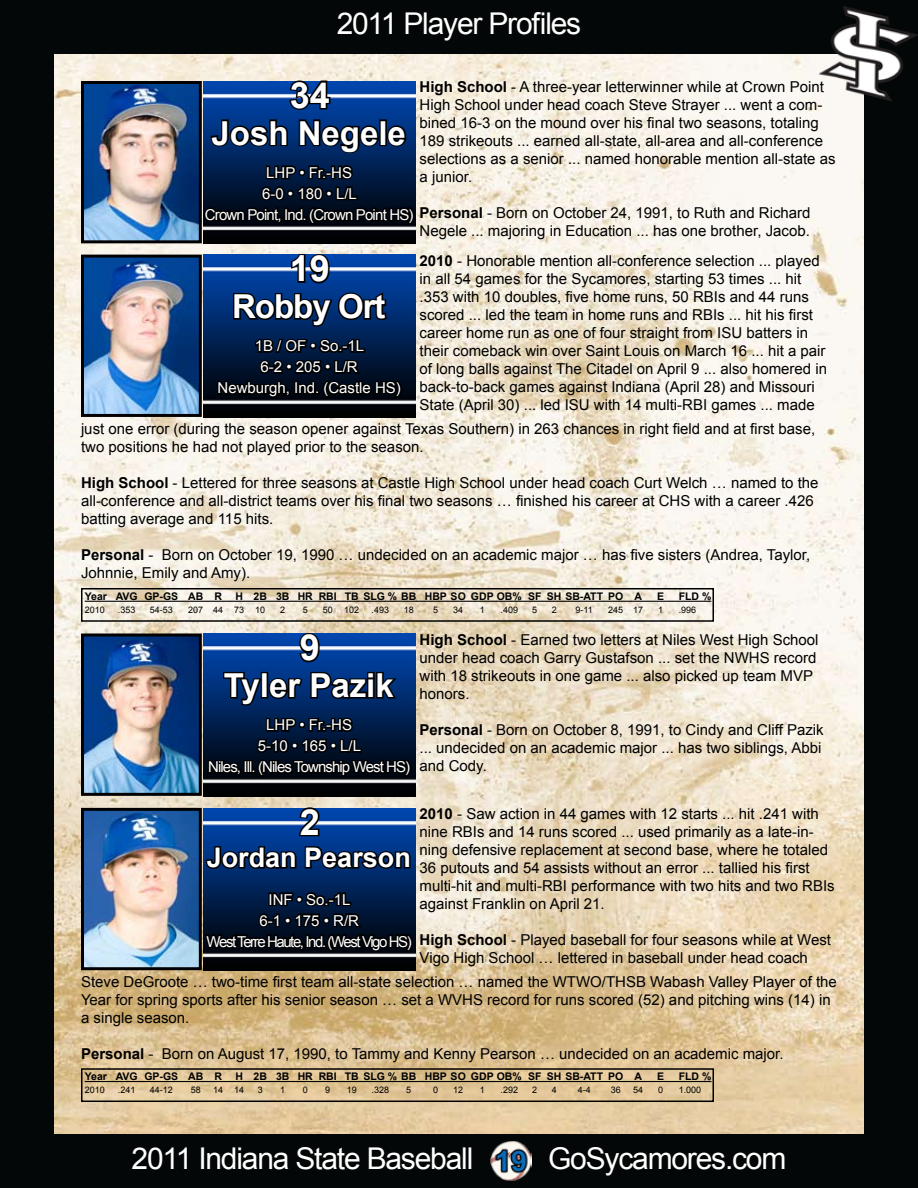
<style>
.page{position:relative;width:918px;height:1188px;background:#fff}
.page>*{position:absolute;margin:0;border:0;box-sizing:border-box;transform-origin:0 0}
.t1{font:700 36px "Arial";color:#fff}
.t2{font:700 33px "Arial";color:#fff}
.t3{font:700 33px "Arial";letter-spacing:-.03em;color:#fff}
.t4{font:30px "Arial";letter-spacing:-.04em;color:#fff}
.t5{font:700 27px "Arial";color:#fff}
.t6{font:15px/18px "Arial";color:#000}
.t7{font:15px/21px "Arial";letter-spacing:-.055em;color:#fff;text-align:center}
.t8{font:15px/21px "Arial";letter-spacing:-.095em;color:#fff;text-align:center}
.t9{font:15px/21px "Arial";color:#fff;text-align:center}
.t10{font:700 10.5px "Arial";color:#000}
.t11{font:9px "Arial";color:#000}
.s1{font-weight:700}
</style>
<div class="page">
<img style="left:54px;top:54px;width:810px;height:1080px">
<div style="left:0;top:0;width:918px;height:54px;background:#040707"></div>
<div style="left:0;top:1134px;width:918px;height:54px;background:#040707"></div>
<div style="left:864px;top:104px;width:54px;height:1030px;background:#040707"></div>
<img style="left:814px;top:4px;width:104px;height:100px">
<div style="left:0;top:54px;width:54px;height:1080px;background:#040707"></div>
<img style="left:204px;top:81px;width:211px;height:163px">
<img style="left:85px;top:85px;width:113px;height:154px">
<div style="left:81px;top:81px;width:121px;height:162px;border:3px solid #000"></div>
<svg style="left:209px;top:118px;width:80px;height:31px;background:#001c46"></svg>
<svg style="left:297px;top:118px;width:111px;height:37px;background:#001a43"></svg>
<svg style="left:202px;top:163px;width:214px;height:77px;background:#0c182a"></svg>
<svg style="left:288px;top:79px;width:44px;height:32px"></svg>
<img style="left:491px;top:1140px;width:40px;height:41px">
<img style="left:204px;top:634px;width:211px;height:162px">
<img style="left:85px;top:637px;width:113px;height:155px">
<div style="left:81px;top:633px;width:121px;height:163px;border:3px solid #000"></div>
<svg style="left:222px;top:670px;width:178px;height:37px;background:#001d49"></svg>
<svg style="left:206px;top:754px;width:38px;height:26px"></svg>
<div style="left:243px;top:760px;width:5px;height:14px;border:3px solid #000"></div>
<div style="left:246px;top:760px;width:5px;height:14px;border:3px solid #000"></div>
<div style="left:249px;top:760px;width:4px;height:14px;border:3px solid #000"></div>
<svg style="left:252px;top:715px;width:161px;height:78px;background:#0a1526"></svg>
<svg style="left:297px;top:631px;width:24px;height:33px"></svg>
<img style="left:204px;top:808px;width:211px;height:162px">
<img style="left:85px;top:812px;width:113px;height:154px">
<div style="left:81px;top:808px;width:121px;height:162px;border:3px solid #000"></div>
<svg style="left:204px;top:844px;width:208px;height:27px;background:#001a42"></svg>
<svg style="left:203px;top:886px;width:211px;height:77px;background:#0a182d"></svg>
<svg style="left:297px;top:805px;width:25px;height:33px"></svg>
<img style="left:204px;top:255px;width:211px;height:162px">
<img style="left:85px;top:259px;width:113px;height:154px">
<div style="left:81px;top:255px;width:121px;height:162px;border:3px solid #000"></div>
<svg style="left:216px;top:336px;width:188px;height:78px;background:#0a1527"></svg>
<svg style="left:232px;top:252px;width:156px;height:76px;background:#103771"></svg>
<div style="left:81px;top:588px;width:633px;height:34px;border:2px solid #000"></div>
<hr style="left:85px;top:601px;width:626px;height:1px;background:#000">
<div style="left:81px;top:1068px;width:633px;height:34px;border:2px solid #000"></div>
<hr style="left:85px;top:1081px;width:626px;height:1px;background:#000">
<h3 class="t4" style="left:337px;top:4px;width:246px">2011 Player Profiles</h3>
<h1 class="t1" style="left:290px;top:72px;width:42px">34</h1>
<p class="t6" style="left:420px;top:78px;width:418px"><span class="s1">High School</span> - A three-year letterwinner while at Crown Point High School under head coach Steve Strayer ... went a com&shy;bined 16-3 on the mound over his final two seasons, totaling 189 strikeouts ... earned all-state, all-area and all-conference selections as a senior ... named honorable mention all-state as a junior.</p>
<p class="t6" style="left:420px;top:204px;width:393px"><span class="s1">Personal</span> - Born on October 24, 1991, to Ruth and Richard<br>Negele ... majoring in Education ... has one brother, Jacob.</p>
<h2 class="t2" style="left:212px;top:111px;width:196px">Josh Negele</h2>
<p class="t7" style="left:205px;top:162px;width:210px">LHP • Fr.-HS<br>6-0 • 180 • L/L<br>Crown Point, Ind. (Crown Point HS)</p>
<h1 class="t1" style="left:290px;top:245px;width:42px">19</h1>
<p class="t6" style="left:420px;top:252px;width:409px"><span class="s1">2010</span> - Honorable mention all-conference selection ... played in all 54 games for the Sycamores, starting 53 times ... hit .353 with 10 doubles, five home runs, 50 RBIs and 44 runs scored ... led the team in home runs and RBIs ... hit his first career home run as one of four straight from ISU batters in their comeback win over Saint Louis on March 16 ... hit a pair of long balls against The Citadel on April 9 ... also homered in back-to-back games against Indiana (April 28) and Missouri State (April 30) ... led ISU with 14 multi-RBI games ... made</p>
<p class="t6" style="left:81px;top:420px;width:736px">just one error (during the season opener against Texas Southern) in 263 chances in right field and at first base, two positions he had not played prior to the season.</p>
<p class="t6" style="left:81px;top:474px;width:739px"><span class="s1">High School</span> - Lettered for three seasons at Castle High School under head coach Curt Welch … named to the all-conference and all-district teams over his final two seasons … finished his career at CHS with a career .426 batting average and 115 hits.</p>
<p class="t6" style="left:81px;top:546px;width:731px"><span class="s1">Personal</span> - Born on October 19, 1990 … undecided on an academic major … has five sisters (Andrea, Taylor,<br>Johnnie, Emily and Amy).</p>
<p class="t10" style="left:85px;top:590px;width:139px">Year AVG GP-GS AB R</p>
<p class="t10" style="left:235px;top:590px;width:408px">H 2B 3B HR RBI TB SLG % BB HBP SO GDP OB% SF SH SB-ATT PO A</p>
<p class="t10" style="left:657px;top:590px;width:9px">E</p>
<p class="t10" style="left:679px;top:590px;width:34px">FLD %</p>
<p class="t11" style="left:85px;top:604px;width:22px">2010</p>
<p class="t11" style="left:118px;top:604px;width:19px">.353</p>
<p class="t11" style="left:150px;top:604px;width:25px">54-53</p>
<p class="t11" style="left:188px;top:604px;width:79px">207 44 73 10</p>
<p class="t11" style="left:280px;top:604px;width:7px">2</p>
<p class="t11" style="left:303px;top:604px;width:7px">5</p>
<p class="t11" style="left:323px;top:604px;width:12px">50</p>
<p class="t11" style="left:344px;top:604px;width:17px">102</p>
<p class="t11" style="left:371px;top:604px;width:19px">.493</p>
<p class="t11" style="left:404px;top:604px;width:12px">18</p>
<p class="t11" style="left:433px;top:604px;width:7px">5</p>
<p class="t11" style="left:453px;top:604px;width:12px">34</p>
<p class="t11" style="left:480px;top:604px;width:7px">1</p>
<p class="t11" style="left:501px;top:604px;width:19px">.409</p>
<p class="t11" style="left:532px;top:604px;width:7px">5</p>
<p class="t11" style="left:552px;top:604px;width:7px">2</p>
<p class="t11" style="left:576px;top:604px;width:19px">9-11</p>
<p class="t11" style="left:608px;top:604px;width:37px">245 17</p>
<p class="t11" style="left:658px;top:604px;width:7px">1</p>
<p class="t11" style="left:679px;top:604px;width:19px">.996</p>
<h2 class="t3" style="left:232px;top:285px;width:155px">Robby Ort</h2>
<p class="t9" style="left:218px;top:336px;width:185px">1B / OF • So.-1L<br>6-2 • 205 • L/R<br>Newburgh, Ind. (Castle HS)</p>
<h1 class="t1" style="left:300px;top:624px;width:22px">9</h1>
<p class="t6" style="left:420px;top:631px;width:400px"><span class="s1">High School</span> - Earned two letters at Niles West High School under head coach Garry Gustafson ... set the NWHS record with 18 strikeouts in one game ... also picked up team MVP honors.</p>
<p class="t6" style="left:420px;top:721px;width:406px"><span class="s1">Personal</span> - Born on October 8, 1991, to Cindy and Cliff Pazik ... undecided on an academic major ... has two siblings, Abbi and Cody.</p>
<h2 class="t2" style="left:224px;top:664px;width:171px">Tyler Pazik</h2>
<p class="t7" style="left:208px;top:715px;width:204px">LHP • Fr.-HS<br>5-10 • 165 • L/L<br>Niles, Ill. (Niles Township West HS)</p>
<h1 class="t1" style="left:300px;top:798px;width:22px">2</h1>
<p class="t6" style="left:420px;top:805px;width:417px"><span class="s1">2010</span> - Saw action in 44 games with 12 starts ... hit .241 with nine RBIs and 14 runs scored ... used primarily as a late-in&shy;ning defensive replacement at second base, where he totaled 36 putouts and 54 assists without an error ... tallied his first multi-hit and multi-RBI performance with two hits and two RBIs against Franklin on April 21.</p>
<p class="t6" style="left:420px;top:931px;width:413px"><span class="s1">High School</span> - Played baseball for four seasons while at West<br>Vigo High School … lettered in baseball under head coach</p>
<h3 class="t5" style="left:207px;top:840px;width:206px">Jordan Pearson</h3>
<p class="t8" style="left:207px;top:889px;width:207px">INF • So.-1L<br>6-1 • 175 • R/R<br>West Terre Haute, Ind. (West Vigo HS)</p>
<p class="t6" style="left:81px;top:973px;width:757px">Steve DeGroote … two-time first team all-state selection … named the WTWO/THSB Wabash Valley Player of the<br>Year for spring sports after his senior season … set a WVHS record for runs scored (52) and pitching wins (14) in a single season.</p>
<p class="t6" style="left:81px;top:1045px;width:704px"><span class="s1">Personal</span> - Born on August 17, 1990, to Tammy and Kenny Pearson … undecided on an academic major.</p>
<p class="t10" style="left:85px;top:1070px;width:139px">Year AVG GP-GS AB R</p>
<p class="t10" style="left:235px;top:1070px;width:408px">H 2B 3B HR RBI TB SLG % BB HBP SO GDP OB% SF SH SB-ATT PO A</p>
<p class="t10" style="left:657px;top:1070px;width:9px">E</p>
<p class="t10" style="left:679px;top:1070px;width:34px">FLD %</p>
<p class="t11" style="left:85px;top:1084px;width:22px">2010</p>
<p class="t11" style="left:118px;top:1084px;width:19px">.241</p>
<p class="t11" style="left:150px;top:1084px;width:25px">44-12</p>
<p class="t11" style="left:191px;top:1084px;width:12px">58</p>
<p class="t11" style="left:213px;top:1084px;width:33px">14 14</p>
<p class="t11" style="left:258px;top:1084px;width:7px">3</p>
<p class="t11" style="left:280px;top:1084px;width:7px">1</p>
<p class="t11" style="left:303px;top:1084px;width:7px">0</p>
<p class="t11" style="left:325px;top:1084px;width:7px">9</p>
<p class="t11" style="left:347px;top:1084px;width:12px">19</p>
<p class="t11" style="left:371px;top:1084px;width:19px">.328</p>
<p class="t11" style="left:406px;top:1084px;width:7px">5</p>
<p class="t11" style="left:433px;top:1084px;width:7px">0</p>
<p class="t11" style="left:453px;top:1084px;width:12px">12</p>
<p class="t11" style="left:480px;top:1084px;width:7px">1</p>
<p class="t11" style="left:501px;top:1084px;width:19px">.292</p>
<p class="t11" style="left:532px;top:1084px;width:7px">2</p>
<p class="t11" style="left:552px;top:1084px;width:7px">4</p>
<p class="t11" style="left:578px;top:1084px;width:15px">4-4</p>
<p class="t11" style="left:611px;top:1084px;width:12px">36</p>
<p class="t11" style="left:633px;top:1084px;width:12px">54</p>
<p class="t11" style="left:658px;top:1084px;width:7px">0</p>
<p class="t11" style="left:679px;top:1084px;width:24px">1.000</p>
<h3 class="t4" style="left:132px;top:1139px;width:656px">2011 Indiana State Baseball ● GoSycamores.com</h3>
</div>
